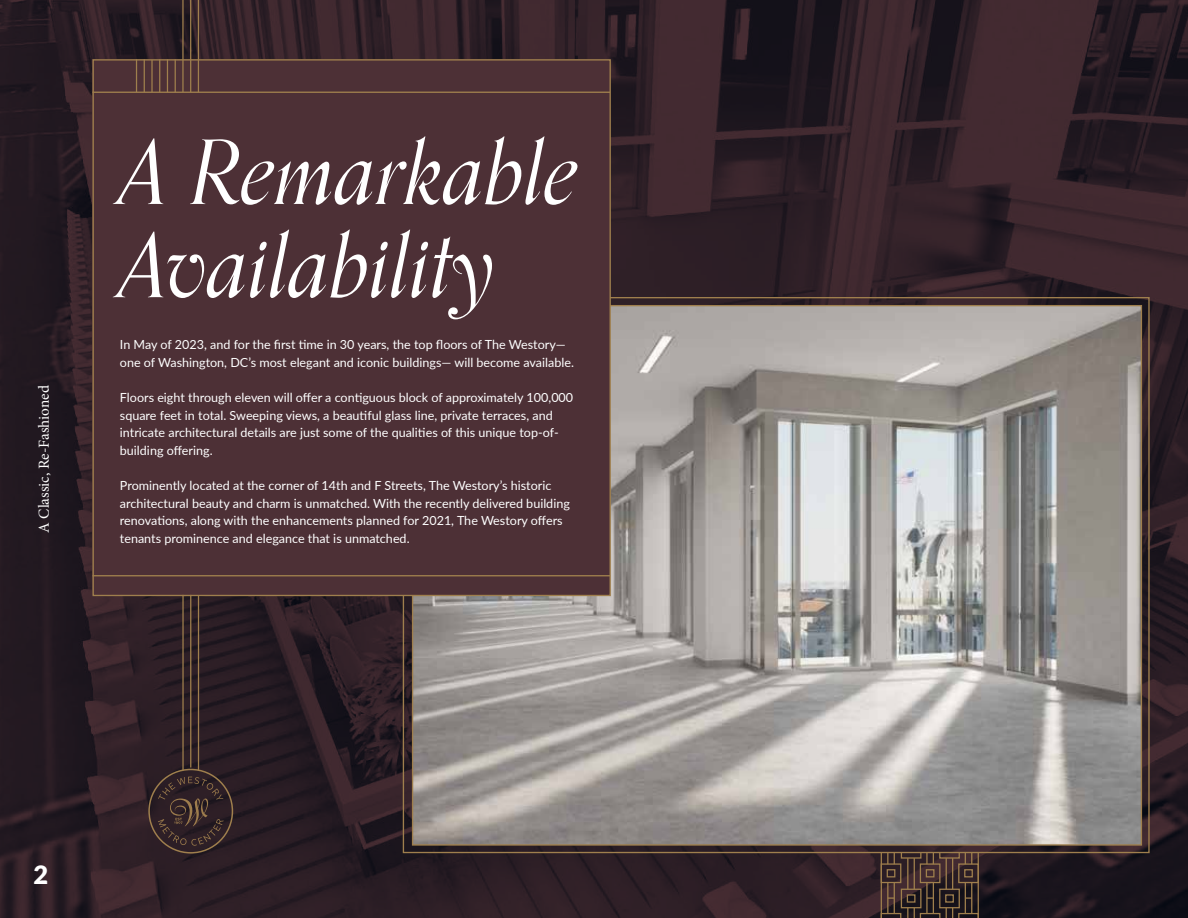
<style>
.page{position:relative;width:1188px;height:918px;background:#fff}
.page>*{position:absolute;margin:0;border:0;box-sizing:border-box;transform-origin:0 0}
.t1{font:italic 88.95px/93.2px "Orpheus Pro";color:#fff}
.t2{font:900 25.5px "Lato";color:#fff}
.t3{font:15.3px "Minion Pro";letter-spacing:-.005em;color:#fff}
.t4{font:12.6px/17.5px "Lato";color:#fff}
</style>
<div class="page">
<img style="left:0;top:0;width:1188px;height:918px">
<hr style="left:881px;top:853px;width:1px;height:65px;background:#9f7f4d">
<hr style="left:978px;top:853px;width:1px;height:65px;background:#9f7f4d">
<div style="left:901px;top:889px;width:20px;height:19px;border:1px solid #9f7f4d"></div>
<div style="left:939px;top:889px;width:21px;height:19px;border:1px solid #9f7f4d"></div>
<div style="left:920px;top:863px;width:21px;height:20px;border:1px solid #9f7f4d"></div>
<div style="left:958px;top:863px;width:21px;height:20px;border:1px solid #9f7f4d"></div>
<div style="left:881px;top:863px;width:20px;height:20px;border:1px solid #9f7f4d"></div>
<svg style="left:882px;top:913px;width:19px;height:5px"></svg>
<div style="left:907px;top:894px;width:9px;height:9px;border:1px solid #9f7f4d"></div>
<div style="left:945px;top:894px;width:9px;height:9px;border:1px solid #9f7f4d"></div>
<div style="left:926px;top:869px;width:9px;height:8px;border:1px solid #9f7f4d"></div>
<div style="left:964px;top:869px;width:9px;height:8px;border:1px solid #9f7f4d"></div>
<div style="left:887px;top:869px;width:8px;height:8px;border:1px solid #9f7f4d"></div>
<hr style="left:907px;top:858px;width:1px;height:31px;background:#9f7f4d">
<hr style="left:946px;top:858px;width:1px;height:31px;background:#9f7f4d">
<hr style="left:926px;top:883px;width:2px;height:31px;background:#9f7f4d">
<hr style="left:965px;top:883px;width:1px;height:31px;background:#9f7f4d">
<hr style="left:887px;top:883px;width:1px;height:31px;background:#9f7f4d">
<hr style="left:914px;top:858px;width:1px;height:31px;background:#9f7f4d">
<hr style="left:952px;top:858px;width:1px;height:31px;background:#9f7f4d">
<hr style="left:933px;top:883px;width:1px;height:31px;background:#9f7f4d">
<hr style="left:971px;top:883px;width:1px;height:31px;background:#9f7f4d">
<hr style="left:894px;top:883px;width:1px;height:31px;background:#9f7f4d">
<svg style="left:927px;top:897px;width:6px;height:2px"></svg>
<svg style="left:888px;top:897px;width:6px;height:2px"></svg>
<svg style="left:914px;top:908px;width:65px;height:10px"></svg>
<svg style="left:926px;top:853px;width:8px;height:11px"></svg>
<svg style="left:965px;top:853px;width:7px;height:11px"></svg>
<div style="left:901px;top:851px;width:20px;height:8px;border:1px solid #9f7f4d"></div>
<div style="left:939px;top:851px;width:21px;height:8px;border:1px solid #9f7f4d"></div>
<img style="left:414px;top:307px;width:726px;height:537px">
<div style="left:93px;top:59px;width:517px;height:536px;background:#4d3036"></div>
<hr style="left:93px;top:92px;width:517px;height:1px;background:#9f7f4d">
<hr style="left:167px;top:59px;width:1px;height:33px;background:#9f7f4d">
<hr style="left:136px;top:59px;width:1px;height:33px;background:#9f7f4d">
<hr style="left:182px;top:595px;width:2px;height:175px;background:#9f7f4d">
<hr style="left:175px;top:59px;width:1px;height:33px;background:#9f7f4d">
<hr style="left:144px;top:59px;width:1px;height:33px;background:#9f7f4d">
<hr style="left:190px;top:595px;width:1px;height:173px;background:#9f7f4d">
<hr style="left:182px;top:0;width:2px;height:92px;background:#9f7f4d">
<hr style="left:151px;top:60px;width:2px;height:32px;background:#9f7f4d">
<hr style="left:198px;top:595px;width:1px;height:175px;background:#9f7f4d">
<hr style="left:190px;top:0;width:1px;height:92px;background:#9f7f4d">
<hr style="left:159px;top:59px;width:1px;height:33px;background:#9f7f4d">
<hr style="left:198px;top:0;width:1px;height:92px;background:#9f7f4d">
<hr style="left:93px;top:575px;width:517px;height:1px;background:#9f7f4d">
<svg style="left:158px;top:777px;width:66px;height:69px;background:#392929"></svg>
<p class="t3" style="left:34px;top:533px;width:149px;rotate:-90deg">A Classic, Re-Fashioned</p>
<h1 class="t1" style="left:120px;top:129px;width:460px">A Remarkable<br>Availability</h1>
<p class="t4" style="left:120px;top:336px;width:456px">In May of 2023, and for the first time in 30 years, the top floors of The Westory— one of Washington, DC’s most elegant and iconic buildings— will become available.</p>
<p class="t4" style="left:120px;top:388px;width:455px">Floors eight through eleven will offer a contiguous block of approximately 100,000 square feet in total. Sweeping views, a beautiful glass line, private terraces, and intricate architectural details are just some of the qualities of this unique top-of&shy;building offering.</p>
<p class="t4" style="left:120px;top:476px;width:452px">Prominently located at the corner of 14th and F Streets, The Westory’s historic architectural beauty and charm is unmatched. With the recently delivered building renovations, along with the enhancements planned for 2021, The Westory offers tenants prominence and elegance that is unmatched.</p>
<h2 class="t2" style="left:34px;top:856px;width:16px">2</h2>
</div>
